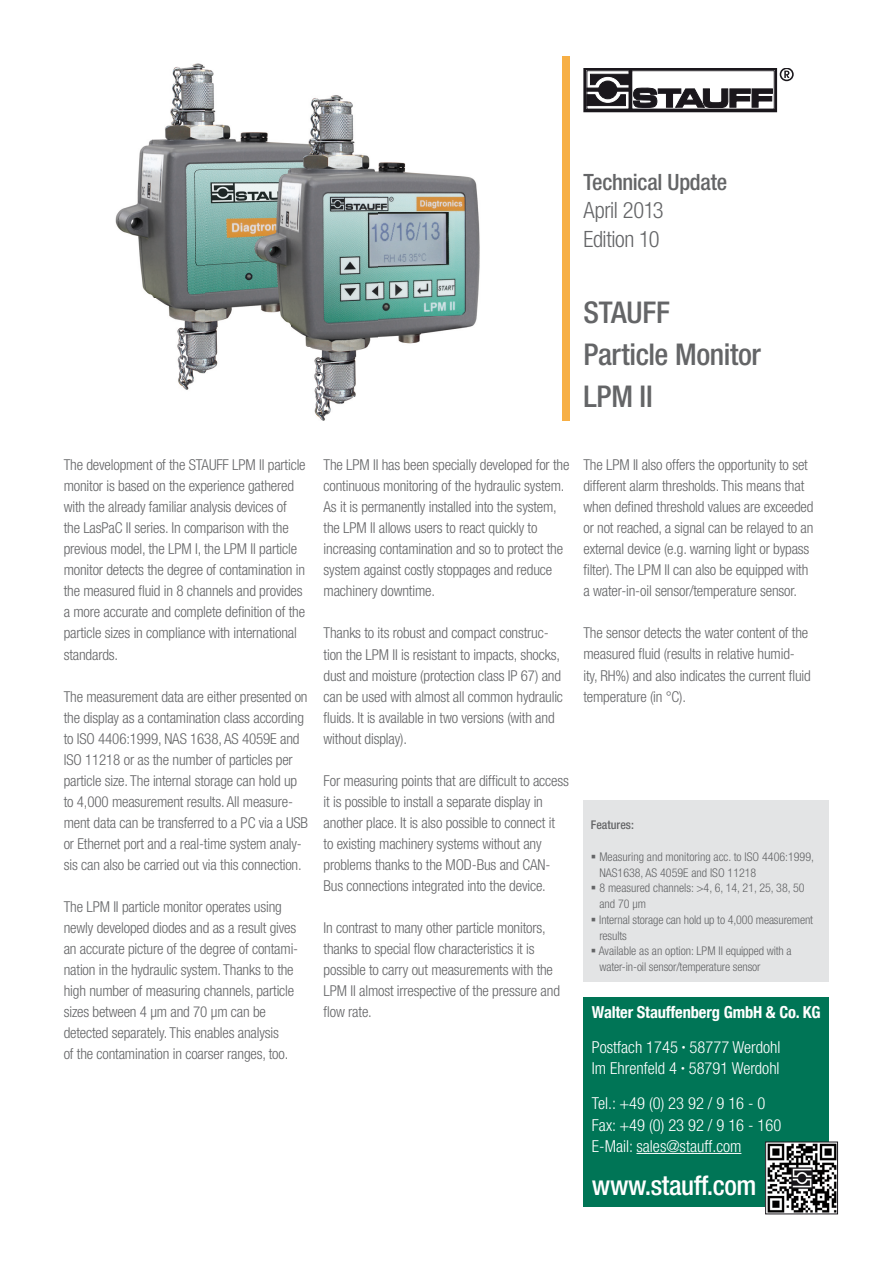
<style>
.page{position:relative;width:893px;height:1263px;background:#fff}
.page>*{position:absolute;margin:0;border:0;box-sizing:border-box;transform-origin:0 0}
.t1{font:500 condensed 30px/42.2px "Helvetica Neue LT Com";letter-spacing:-.01em;color:#646567}
.t2{font:500 condensed 27px "Helvetica Neue LT Com";letter-spacing:-.015em;color:#fff}
.t3{font:300 condensed 22.5px/28px "Helvetica Neue LT Com";letter-spacing:-.015em;color:#646567}
.t4{font:500 condensed 22.5px "Helvetica Neue LT Com";letter-spacing:-.015em;color:#646567}
.t5{font:300 condensed 16.5px/35.1px "Helvetica Neue LT Com";color:#fff}
.t6{font:700 condensed 16.5px/35.1px "Helvetica Neue LT Com";letter-spacing:-.01em;color:#fff}
.t7{font:300 condensed 15px/21px "Helvetica Neue LT Com";letter-spacing:-.01em;color:#646567}
.t8{font:300 condensed 12px/15.8px "Helvetica Neue LT Com";color:#646567}
.t9{font:500 condensed 12px "Helvetica Neue LT Com";color:#646567}
.s1{font-weight:300}
</style>
<div class="page">
<svg style="left:586px;top:70px;width:189px;height:40px"></svg>
<div style="left:584px;top:68px;width:193px;height:44px;border:1px solid #1a171c"></div>
<svg style="left:589px;top:73px;width:38px;height:34px"></svg>
<div style="left:632px;top:71px;width:142px;height:38px;background:#fff"></div>
<div style="left:780px;top:68px;width:14px;height:13px;border:2px solid #1a171c;border-radius:50%"></div>
<svg style="left:784px;top:71px;width:5px;height:7px"></svg>
<div style="left:590px;top:74px;width:40px;height:11px;background:#1a171c;border:1px solid #1a171c"></div>
<svg style="left:587px;top:95px;width:38px;height:11px"></svg>
<svg style="left:595px;top:77px;width:26px;height:25px"></svg>
<div style="left:595px;top:77px;width:26px;height:25px;border:1px solid #fff;border-radius:50%"></div>
<div style="left:599px;top:81px;width:18px;height:18px;background:#1a171c;border-radius:50%"></div>
<div style="left:599px;top:81px;width:18px;height:18px;border:1px solid #1a171c;border-radius:50%"></div>
<hr style="left:587px;top:88px;width:44px;height:3px;background:#1a171c">
<svg style="left:633px;top:88px;width:139px;height:20px"></svg>
<div style="left:562px;top:56px;width:7px;height:365px;background:#f7af45"></div>
<div style="left:583px;top:997px;width:246px;height:210px;background:#007556"></div>
<hr style="left:636px;top:1153px;width:105px;height:1px;background:#fff">
<img style="left:767px;top:1144px;width:69px;height:68px">
<div style="left:765px;top:1142px;width:73px;height:72px;border:1px solid #1a171c"></div>
<div style="left:583px;top:800px;width:246px;height:182px;background:#e3e4e5"></div>
<img style="left:115px;top:63px;width:263px;height:333px">
<img style="left:378px;top:162px;width:102px;height:182px">
<img style="left:314px;top:396px;width:33px;height:25px">
<img style="left:347px;top:369px;width:31px;height:32px">
<h3 class="t4" style="left:583px;top:169px;width:145px">Technical Update</h3>
<h3 class="t3" style="left:583px;top:196px;width:82px">April 2013<br>Edition 10</h3>
<h1 class="t1" style="left:583px;top:291px;width:179px">STAUFF<br>Particle Monitor<br>LPM II</h1>
<p class="t7" style="left:64px;top:454px;width:243px">The development of the STAUFF LPM II particle monitor is based on the experience gathered with the already familiar analysis devices of the LasPaC II series. In comparison with the previous model, the LPM I, the LPM II particle monitor detects the degree of contamination in the measured fluid in 8 channels and provides a more accurate and complete definition of the particle sizes in compliance with international standards.</p>
<p class="t7" style="left:64px;top:686px;width:246px">The measurement data are either presented on the display as a contamination class according to ISO 4406:1999, NAS 1638, AS 4059E and ISO 11218 or as the number of particles per particle size. The internal storage can hold up to 4,000 measurement results. All measure&shy;ment data can be transferred to a PC via a USB or Ethernet port and a real-time system analy&shy;sis can also be carried out via this connection.</p>
<p class="t7" style="left:64px;top:896px;width:236px">The LPM II particle monitor operates using newly developed diodes and as a result gives an accurate picture of the degree of contami&shy;nation in the hydraulic system. Thanks to the high number of measuring channels, particle sizes between 4 µm and 70 µm can be detected separately. This enables analysis<br>of the contamination in coarser ranges, too.</p>
<p class="t7" style="left:324px;top:454px;width:247px">The LPM II has been specially developed for the continuous monitoring of the hydraulic system.<br>As it is permanently installed into the system, the LPM II allows users to react quickly to increasing contamination and so to protect the system against costly stoppages and reduce machinery downtime.</p>
<p class="t7" style="left:324px;top:622px;width:241px">Thanks to its robust and compact construc&shy;tion the LPM II is resistant to impacts, shocks, dust and moisture (protection class IP 67) and can be used with almost all common hydraulic fluids. It is available in two versions (with and without display).</p>
<p class="t7" style="left:324px;top:770px;width:247px">For measuring points that are difficult to access it is possible to install a separate display in another place. It is also possible to connect it<br>to existing machinery systems without any problems thanks to the MOD-Bus and CAN-Bus connections integrated into the device.</p>
<p class="t7" style="left:324px;top:917px;width:238px">In contrast to many other particle monitors, thanks to special flow characteristics it is possible to carry out measurements with the LPM II almost irrespective of the pressure and flow rate.</p>
<p class="t7" style="left:583px;top:454px;width:231px">The LPM II also offers the opportunity to set different alarm thresholds. This means that when defined threshold values are exceeded or not reached, a signal can be relayed to an external device (e.g. warning light or bypass filter). The LPM II can also be equipped with a water-in-oil sensor/temperature sensor.</p>
<p class="t7" style="left:583px;top:622px;width:229px">The sensor detects the water content of the measured fluid (results in relative humid&shy;ity, RH%) and also indicates the current fluid temperature (in °C).</p>
<p class="t9" style="left:591px;top:818px;width:45px">Features:</p>
<p class="t8" style="left:599px;top:849px;width:216px;text-indent:-9px">▪ Measuring and monitoring acc. to ISO 4406:1999,<br>NAS1638, AS 4059E and ISO 11218</p>
<p class="t8" style="left:599px;top:880px;width:207px;text-indent:-9px">▪ 8 measured channels: &gt;4, 6, 14, 21, 25, 38, 50 and 70 µm</p>
<p class="t8" style="left:599px;top:911px;width:215px;text-indent:-9px">▪ Internal storage can hold up to 4,000 measurement results</p>
<p class="t8" style="left:599px;top:943px;width:194px;text-indent:-9px">▪ Available as an option: LPM II equipped with a water-in-oil sensor/temperature sensor</p>
<p class="t6" style="left:592px;top:994px;width:230px">Walter Stauffenberg GmbH &amp; Co. KG<br><span class="s1">Postfach 1745</span> <sup>•</sup> <span class="s1">58777 Werdohl</span></p>
<p class="t5" style="left:592px;top:1050px;width:189px">Im Ehrenfeld 4 <sup>•</sup> 58791 Werdohl<br>Tel.: +49 (0) 23 92 / 9 16 - 0</p>
<p class="t5" style="left:592px;top:1114px;width:191px;line-height:21.6px">Fax: +49 (0) 23 92 / 9 16 - 160<br>E-Mail: sales@stauff.com</p>
<h2 class="t2" style="left:592px;top:1169px;width:166px">www.stauff.com</h2>
</div>
